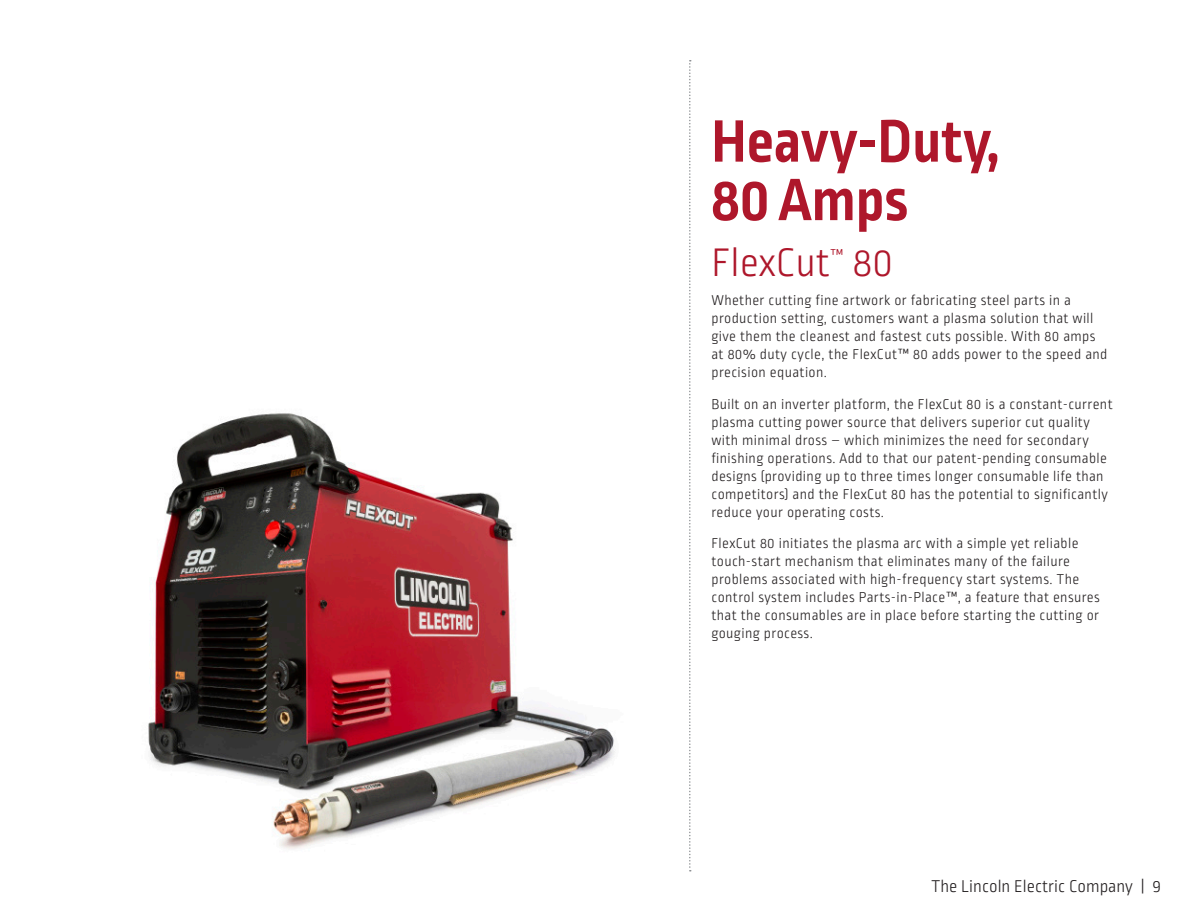
<style>
.page{position:relative;width:1188px;height:918px;background:#fff}
.page>*{position:absolute;margin:0;border:0;box-sizing:border-box;transform-origin:0 0}
.t1{font:700 63px/58.5px "Ropa Sans Pro";color:#ae172b}
.t2{font:300 42px "Ropa Sans Pro";color:#ae172b}
.t3{font:300 18px "Ropa Sans Pro";color:#231f20}
.t4{font:300 17.55px "Ropa Sans Pro";color:#ae172b}
.t5{font:300 15px/18px "Ropa Sans Pro";letter-spacing:.025em;color:#231f20}
</style>
<div class="page">
<img style="left:148px;top:413px;width:467px;height:436px">
<svg style="left:689px;top:60px;width:2px;height:812px"></svg>
<p class="t1" style="left:711px;top:115px;width:290px">Heavy-Duty,<br>80 Amps</p>
<p class="t2" style="left:711px;top:240px;width:120px">FlexCut</p>
<p class="t4" style="left:830px;top:246px;width:15px">™</p>
<p class="t2" style="left:853px;top:240px;width:42px">80</p>
<p class="t5" style="left:711px;top:292px;width:398px">Whether cutting fine artwork or fabricating steel parts in a production setting, customers want a plasma solution that will give them the cleanest and fastest cuts possible. With 80 amps at 80% duty cycle, the FlexCut™ 80 adds power to the speed and precision equation.</p>
<p class="t5" style="left:711px;top:396px;width:403px">Built on an inverter platform, the FlexCut 80 is a constant-current plasma cutting power source that delivers superior cut quality with minimal dross – which minimizes the need for secondary finishing operations. Add to that our patent-pending consumable designs (providing up to three times longer consumable life than competitors) and the FlexCut 80 has the potential to significantly reduce your operating costs.</p>
<p class="t5" style="left:711px;top:535px;width:390px">FlexCut 80 initiates the plasma arc with a simple yet reliable touch-start mechanism that eliminates many of the failure problems associated with high-frequency start systems. The control system includes Parts-in-Place™, a feature that ensures that the consumables are in place before starting the cutting or gouging process.</p>
<p class="t3" style="left:931px;top:877px;width:231px">The Lincoln Electric Company | 9</p>
</div>
